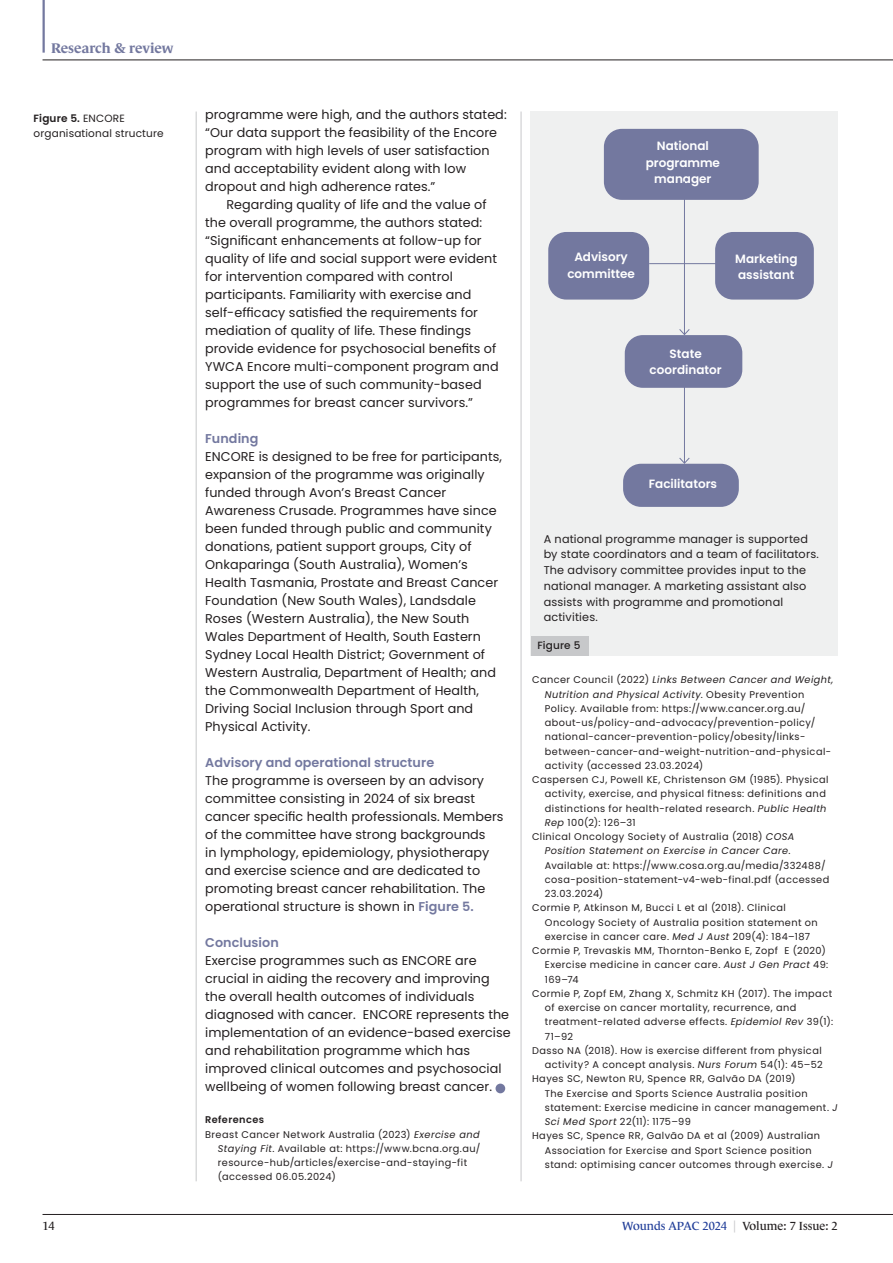
<style>
.page{position:relative;width:893px;height:1263px;background:#fff}
.page>*{position:absolute;margin:0;border:0;box-sizing:border-box;transform-origin:0 0}
.t1{font:700 14.25px "Le Monde Journal Std";letter-spacing:-.005em;color:#73789f}
.Body_indent{font:12.75px/18px "Poppins";letter-spacing:.005em;color:#231f20}
.Sub_header{font:600 12.75px "Poppins";letter-spacing:.005em;color:#73789f}
.Table_head_NEW{font:600 12px/16.5px "Poppins";color:#fff;text-align:center}
.t2{font:12px "Le Monde Journal Std";color:#231f20}
.Table_text{font:11.25px/15.8px "Poppins";letter-spacing:.015em;color:#231f20}
.t3{font:10.5px/15px "Poppins";letter-spacing:.015em;color:#231f20}
.t4{font:500 10.5px "Poppins";letter-spacing:.015em;color:#231f20}
.References{font:9.75px/14.2px "Poppins";letter-spacing:.045em;color:#231f20}
.References-2{font:600 9.75px "Poppins";letter-spacing:.045em;color:#231f20}
.s1{font-weight:600}
.s2{font-weight:600;color:#73789f}
.s3{font-style:italic}
.s4{color:#223f99}
.s5{color:#c7c8ca}
</style>
<div class="page">
<hr style="left:43px;top:1214px;width:850px;height:1px;background:#231f20">
<hr style="left:43px;top:60px;width:850px;height:1px;background:#231f20">
<hr style="left:43px;top:0;width:2px;height:53px;background:#73789f">
<div style="left:495px;top:1083px;width:10px;height:10px;background:#73789f;border-radius:50%"></div>
<hr style="left:196px;top:112px;width:1px;height:1069px;background:#c7c8ca">
<hr style="left:521px;top:112px;width:1px;height:1069px;background:#c7c8ca">
<div style="left:530px;top:112px;width:308px;height:544px;background:#eff0f0"></div>
<div style="left:715px;top:232px;width:99px;height:68px;background:#73789f;border-radius:18px"></div>
<div style="left:604px;top:129px;width:155px;height:71px;background:#73789f;border-radius:18px"></div>
<div style="left:548px;top:232px;width:101px;height:68px;background:#73789f;border-radius:18px"></div>
<div style="left:625px;top:335px;width:117px;height:53px;background:#73789f;border-radius:18px"></div>
<div style="left:623px;top:464px;width:116px;height:43px;background:#73789f;border-radius:18px"></div>
<hr style="left:684px;top:182px;width:1px;height:153px;background:#73789f">
<svg style="left:679px;top:329px;width:11px;height:7px"></svg>
<hr style="left:684px;top:373px;width:1px;height:90px;background:#73789f">
<svg style="left:679px;top:458px;width:11px;height:6px"></svg>
<hr style="left:649px;top:263px;width:72px;height:1px;background:#73789f">
<div style="left:531px;top:637px;width:58px;height:19px;background:#c7c8ca"></div>
<p class="t1" style="left:51px;top:40px;width:124px">Research &amp; review</p>
<p class="t3" style="left:34px;top:111px;width:132px"><span class="s1">Figure 5.</span> ENCORE organisational structure</p>
<p class="Body_indent" style="left:205px;top:106px;width:303px">programme were high, and the authors stated: “Our data support the feasibility of the Encore program with high levels of user satisfaction and acceptability evident along with low dropout and high adherence rates.”</p>
<p class="Body_indent" style="left:205px;top:196px;width:295px;text-indent:21px">Regarding quality of life and the value of the overall programme, the authors stated: “Significant enhancements at follow-up for quality of life and social support were evident for intervention compared with control participants. Familiarity with exercise and self-efficacy satisfied the requirements for mediation of quality of life. These findings provide evidence for psychosocial benefits of YWCA Encore multi-component program and support the use of such community-based programmes for breast cancer survivors.”</p>
<p class="Sub_header" style="left:205px;top:431px;width:55px">Funding</p>
<p class="Body_indent" style="left:205px;top:448px;width:298px">ENCORE is designed to be free for participants, expansion of the programme was originally funded through Avon’s Breast Cancer Awareness Crusade. Programmes have since been funded through public and community donations, patient support groups, City of Onkaparinga (South Australia), Women’s Health Tasmania, Prostate and Breast Cancer Foundation (New South Wales), Landsdale Roses (Western Australia), the New South Wales Department of Health, South Eastern Sydney Local Health District; Government of Western Australia, Department of Health; and the Commonwealth Department of Health, Driving Social Inclusion through Sport and Physical Activity.</p>
<p class="Sub_header" style="left:205px;top:755px;width:231px">Advisory and operational structure</p>
<p class="Body_indent" style="left:205px;top:772px;width:300px">The programme is overseen by an advisory committee consisting in 2024 of six breast cancer specific health professionals. Members of the committee have strong backgrounds<br>in lymphology, epidemiology, physiotherapy and exercise science and are dedicated to promoting breast cancer rehabilitation. The operational structure is shown in <span class="s2">Figure 5.</span></p>
<p class="Sub_header" style="left:205px;top:935px;width:75px">Conclusion</p>
<p class="Body_indent" style="left:205px;top:952px;width:307px">Exercise programmes such as ENCORE are crucial in aiding the recovery and improving the overall health outcomes of individuals diagnosed with cancer. ENCORE represents the implementation of an evidence-based exercise and rehabilitation programme which has improved clinical outcomes and psychosocial wellbeing of women following breast cancer.</p>
<p class="References-2" style="left:205px;top:1114px;width:61px">References</p>
<p class="References" style="left:218px;top:1127px;width:264px;text-indent:-13px">Breast Cancer Network Australia (2023) <span class="s3">Exercise and Staying Fit</span>. Available at: https://www.bcna.org.au/ resource-hub/articles/exercise-and-staying-fit (accessed 06.05.2024)</p>
<p class="Table_head_NEW" style="left:646px;top:138px;width:76px">National programme manager</p>
<p class="Table_head_NEW" style="left:567px;top:249px;width:69px">Advisory committee</p>
<p class="Table_head_NEW" style="left:735px;top:251px;width:64px;text-align:left">Marketing assistant</p>
<p class="Table_head_NEW" style="left:650px;top:345px;width:74px">State coordinator</p>
<p class="Table_head_NEW" style="left:649px;top:476px;width:70px">Facilitators</p>
<p class="Table_text" style="left:544px;top:531px;width:277px">A national programme manager is supported by state coordinators and a team of facilitators.<br>The advisory committee provides input to the national manager. A marketing assistant also assists with programme and promotional activities.</p>
<p class="t4" style="left:537px;top:639px;width:45px">Figure 5</p>
<p class="References" style="left:545px;top:673px;width:290px;text-indent:-13px">Cancer Council (2022) <span class="s3">Links Between Cancer and Weight, Nutrition and Physical Activity</span>. Obesity Prevention Policy. Available from: https://www.cancer.org.au/ about-us/policy-and-advocacy/prevention-policy/ national-cancer-prevention-policy/obesity/links&shy;between-cancer-and-weight-nutrition-and-physical&shy;activity (accessed 23.03.2024)</p>
<p class="References" style="left:545px;top:772px;width:285px;text-indent:-13px">Caspersen CJ, Powell KE, Christenson GM (1985). Physical activity, exercise, and physical fitness: definitions and distinctions for health-related research. <span class="s3">Public Health Rep</span> 100(2): 126–31</p>
<p class="References" style="left:545px;top:829px;width:286px;text-indent:-13px">Clinical Oncology Society of Australia (2018) <span class="s3">COSA Position Statement on Exercise in Cancer Care</span>.<br>Available at: https://www.cosa.org.au/media/332488/ cosa-position-statement-v4-web-final.pdf (accessed 23.03.2024)</p>
<p class="References" style="left:545px;top:901px;width:275px;text-indent:-13px">Cormie P, Atkinson M, Bucci L et al (2018). Clinical<br>Oncology Society of Australia position statement on exercise in cancer care. <span class="s3">Med J Aust</span> 209(4): 184–187</p>
<p class="References" style="left:545px;top:943px;width:285px;text-indent:-13px">Cormie P, Trevaskis MM, Thornton-Benko E, Zopf E (2020)<br>Exercise medicine in cancer care. <span class="s3">Aust J Gen Pract</span> 49:<br>169–74</p>
<p class="References" style="left:545px;top:986px;width:290px;text-indent:-13px">Cormie P, Zopf EM, Zhang X, Schmitz KH (2017). The impact of exercise on cancer mortality, recurrence, and treatment-related adverse effects. <span class="s3">Epidemiol Rev</span> 39(1):<br>71–92</p>
<p class="References" style="left:532px;top:1043px;width:292px;text-align:right">Dasso NA (2018). How is exercise different from physical activity? A concept analysis. <span class="s3">Nurs Forum</span> 54(1): 45–52</p>
<p class="References" style="left:545px;top:1072px;width:294px;text-indent:-13px">Hayes SC, Newton RU, Spence RR, Galvão DA (2019)<br>The Exercise and Sports Science Australia position statement: Exercise medicine in cancer management. <span class="s3">J Sci Med Sport</span> 22(11): 1175–99</p>
<p class="References" style="left:545px;top:1129px;width:290px;text-indent:-13px">Hayes SC, Spence RR, Galvão DA et al (2009) Australian<br>Association for Exercise and Sport Science position stand: optimising cancer outcomes through exercise. <span class="s3">J</span></p>
<p class="t2" style="left:43px;top:1219px;width:14px">14</p>
<p class="t2" style="left:622px;top:1219px;width:217px"><span class="s4">Wounds APAC 2024</span> <span class="s5">|</span> Volume: 7 Issue: 2</p>
</div>
